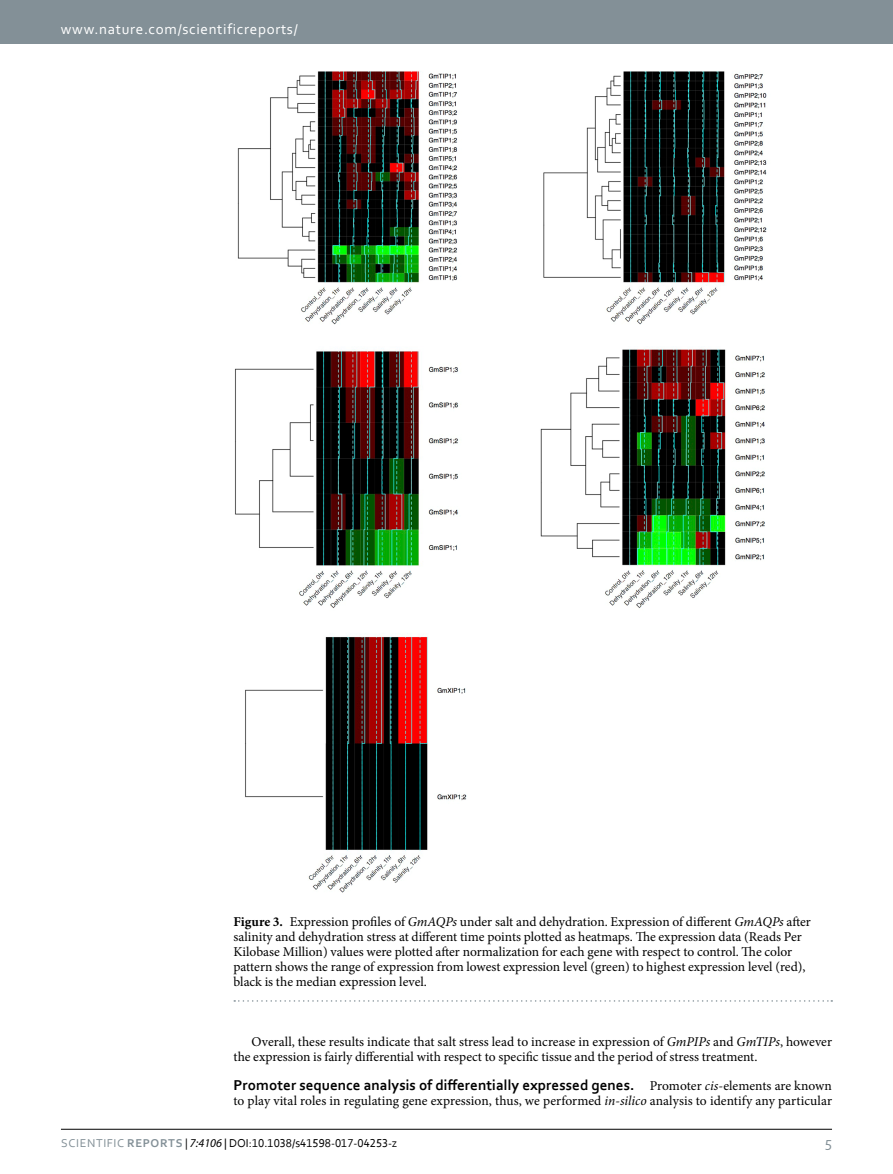
<style>
.page{position:relative;width:893px;height:1174px;background:#fff}
.page>*{position:absolute;margin:0;border:0;box-sizing:border-box;transform-origin:0 0}
.t1{font:700 15px "Corbel";letter-spacing:.005em;color:#000}
.t2{font:15px "Corbel 2";letter-spacing:.045em;color:#fff}
.t3{font:15px "Corbel 2";color:#839097}
.t4{font:13.5px/15px "Minion Pro";color:#000}
.t5{font:12px "Corbel";color:#000}
.s1{font-weight:700}
.s2{font-style:italic}
.s3{font-family:"Minion Pro";font-weight:400;font-size:13.5px}
.s4{font-family:"Minion Pro";font-weight:400;font-style:italic;font-size:13.5px}
.s5{font-family:"Corbel 2";color:#839097}
.s6{font-family:"Corbel Bold 2";color:#839097}
.s7{font-family:"Corbel 2"}
.s8{font-family:"Myriad Pro";font-style:italic}
</style>
<div class="page">
<div style="left:0;top:0;width:893px;height:43px;background:#839097"></div>
<hr style="left:61px;top:1129px;width:771px;height:1px;background:#000">
<img style="left:235px;top:71px;width:532px;height:822px">
<svg style="left:234px;top:1000px;width:598px;height:1px"></svg>
<p class="t2" style="left:61px;top:19px;width:238px">www.nature.com/scientificreports/</p>
<p class="t4" style="left:233px;top:914px;width:579px"><span class="s1">Figure 3.</span> Expression profiles of <span class="s2">GmAQPs</span> under salt and dehydration. Expression of different <span class="s2">GmAQPs</span> after salinity and dehydration stress at different time points plotted as heatmaps. The expression data (Reads Per Kilobase Million) values were plotted after normalization for each gene with respect to control. The color pattern shows the range of expression from lowest expression level (green) to highest expression level (red), black is the median expression level.</p>
<p class="t4" style="left:233px;top:1034px;width:600px;text-indent:18px">Overall, these results indicate that salt stress lead to increase in expression of <span class="s2">GmPIPs</span> and <span class="s2">GmTIPs</span>, however the expression is fairly differential with respect to specific tissue and the period of stress treatment.</p>
<p class="t1" style="left:233px;top:1076px;width:600px">Promoter sequence analysis of differentially expressed genes. <span class="s3">Promoter</span> <span class="s4">cis</span><span class="s3">-elements are known</span></p>
<p class="t4" style="left:233px;top:1093px;width:600px">to play vital roles in regulating gene expression, thus, we performed <span class="s2">in-silico</span> analysis to identify any particular</p>
<p class="t5" style="left:61px;top:1135px;width:337px"><span class="s5">SCIEntIfIC</span> <span class="s6">REPORTS</span> <span class="s7">|</span> <span class="s8">7:4106</span> | DOI:10.1038/s41598-017-04253-z</p>
<p class="t3" style="left:825px;top:1132px;width:9px">5</p>
</div>
